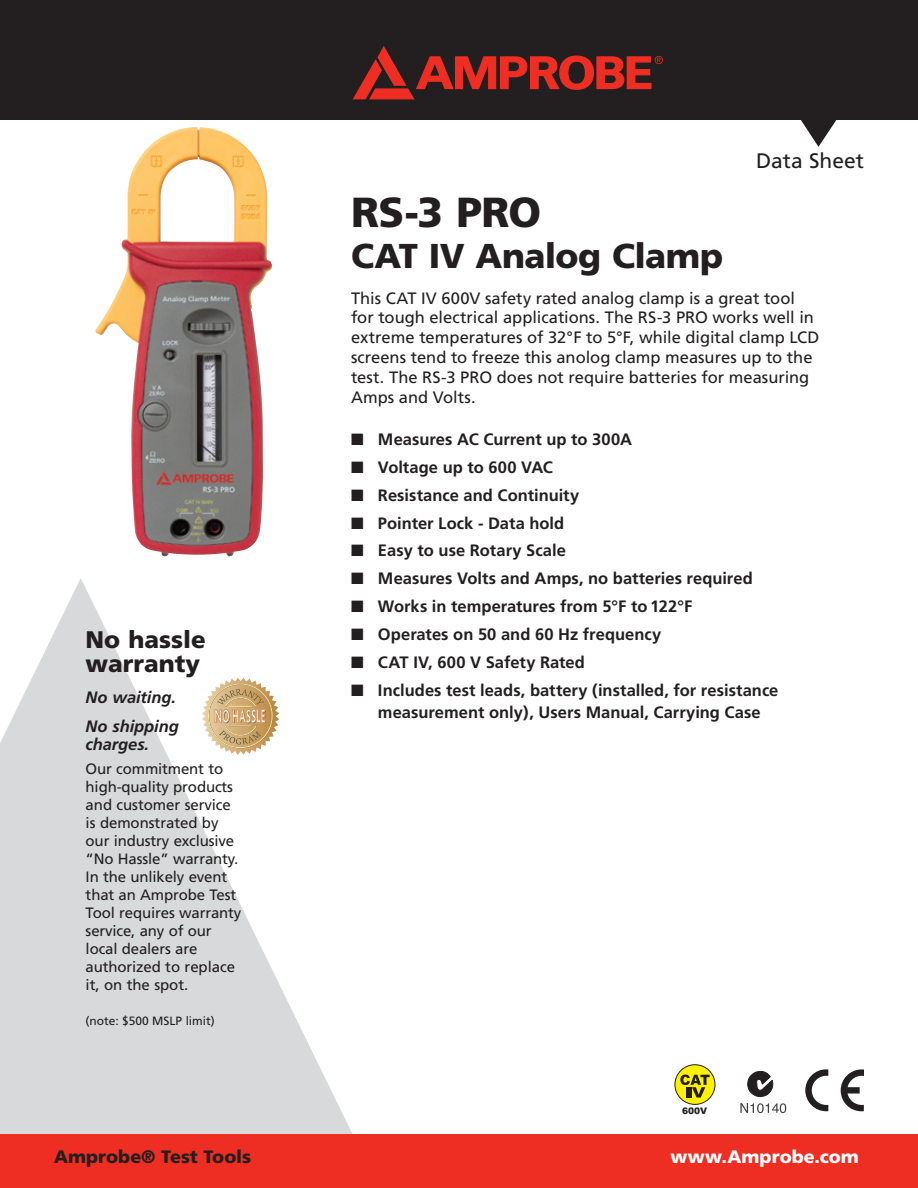
<style>
.page{position:relative;width:918px;height:1188px;background:#fff}
.page>*{position:absolute;margin:0;border:0;box-sizing:border-box;transform-origin:0 0}
.t1{font:900 42px "Frutiger";color:#231f20}
.t2{font:900 34.5px "Frutiger";letter-spacing:-.02em;color:#231f20}
.t3{font:900 24px/24px "Frutiger";color:#231f20}
.t4{font:21px "Frutiger";color:#231f20}
.t5{font:900 18px "Frutiger";color:#231f20}
.t6{font:900 18px "Frutiger";letter-spacing:.005em;color:#fff}
.t7{font:700 16.5px/22.5px "Frutiger";color:#231f20;text-align:center}
.t8{font:16.5px/19.8px "Frutiger";color:#231f20}
.t9{font:italic 700 16.5px/28.5px "Frutiger";letter-spacing:-.005em;color:#231f20}
.t10{font:15px/18px "Frutiger";letter-spacing:-.01em;color:#231f20}
.t11{font:12px "Frutiger";letter-spacing:-.005em;color:#231f20}
.t12{font:900 9px "Arial";color:#231f20}
</style>
<div class="page">
<svg style="left:0;top:578px;width:353px;height:556px;fill:#d8d9db"></svg>
<div style="left:0;top:0;width:918px;height:120px;background:#231f20"></div>
<div style="left:0;top:1134px;width:918px;height:54px;background:#ee2e22"></div>
<svg style="left:353px;top:46px;width:310px;height:53px"></svg>
<svg style="left:801px;top:120px;width:36px;height:27px"></svg>
<svg style="left:202px;top:678px;width:77px;height:77px"></svg>
<svg style="left:841px;top:1069px;width:23px;height:42px"></svg>
<svg style="left:805px;top:1069px;width:23px;height:42px"></svg>
<svg style="left:740px;top:1071px;width:46px;height:42px"></svg>
<svg style="left:675px;top:1065px;width:40px;height:39px"></svg>
<div style="left:675px;top:1064px;width:40px;height:41px;border:1px solid #231f20;border-radius:50%"></div>
<svg style="left:680px;top:1075px;width:30px;height:23px"></svg>
<div style="left:686px;top:1087px;width:5px;height:11px;background:#231f20"></div>
<img style="left:95px;top:127px;width:177px;height:430px">
<h3 class="t3" style="left:86px;top:627px;width:122px">No hassle warranty</h3>
<p class="t9" style="left:86px;top:683px;width:95px">No waiting.<br>No shipping</p>
<p class="t9" style="left:86px;top:730px;width:65px">charges.</p>
<p class="t10" style="left:86px;top:760px;width:157px">Our commitment to high-quality products and customer service is demonstrated by our industry exclusive “No Hassle” warranty.<br>In the unlikely event that an Amprobe Test<br>Tool requires warranty service, any of our local dealers are authorized to replace it, on the spot.</p>
<p class="t11" style="left:86px;top:1014px;width:131px">(note: $500 MSLP limit)</p>
<p class="t4" style="left:756px;top:148px;width:109px">Data Sheet</p>
<h1 class="t1" style="left:351px;top:187px;width:192px">RS-3 PRO</h1>
<h2 class="t2" style="left:351px;top:235px;width:374px">CAT IV Analog Clamp</h2>
<p class="t8" style="left:351px;top:288px;width:470px">This CAT IV 600V safety rated analog clamp is a great tool for tough electrical applications. The RS-3 PRO works well in extreme temperatures of 32°F to 5°F, while digital clamp LCD screens tend to freeze this anolog clamp measures up to the test. The RS-3 PRO does not require batteries for measuring Amps and Volts.</p>
<p class="t7" style="left:351px;top:428px;width:283px">■ Measures AC Current up to 300A</p>
<p class="t7" style="left:351px;top:456px;width:204px">■ Voltage up to 600 VAC</p>
<p class="t7" style="left:351px;top:484px;width:230px">■ Resistance and Continuity</p>
<p class="t7" style="left:351px;top:511px;width:215px">■ Pointer Lock - Data hold</p>
<p class="t7" style="left:351px;top:539px;width:216px">■ Easy to use Rotary Scale</p>
<p class="t7" style="left:351px;top:567px;width:403px">■ Measures Volts and Amps, no batteries required</p>
<p class="t7" style="left:351px;top:595px;width:343px">■ Works in temperatures from 5°F to 122°F</p>
<p class="t7" style="left:351px;top:623px;width:312px">■ Operates on 50 and 60 Hz frequency</p>
<p class="t7" style="left:351px;top:651px;width:236px">■ CAT IV, 600 V Safety Rated</p>
<p class="t7" style="left:351px;top:679px;width:429px">■ Includes test leads, battery (installed, for resistance measurement only), Users Manual, Carrying Case</p>
<p class="t12" style="left:682px;top:1104px;width:27px">600V</p>
<p class="t5" style="left:54px;top:1146px;width:199px">Amprobe® Test Tools</p>
<p class="t6" style="left:670px;top:1146px;width:190px">www.Amprobe.com</p>
</div>
